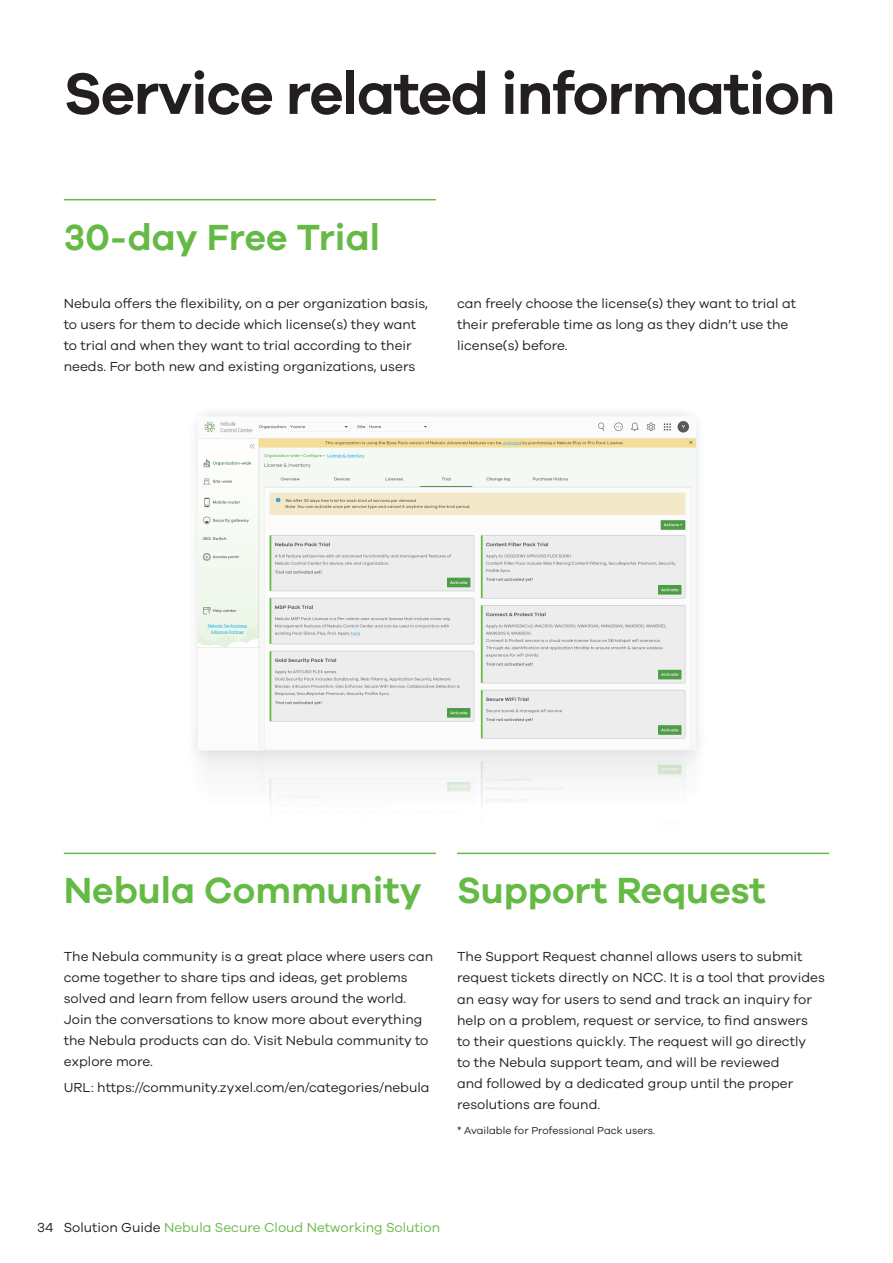
<style>
.page{position:relative;width:893px;height:1263px;background:#fff}
.page>*{position:absolute;margin:0;border:0;box-sizing:border-box;transform-origin:0 0}
.t1{font:600 60px "Galano Grotesque";letter-spacing:-.025em;color:#231f20}
.t2{font:600 37.5px "Galano Grotesque";color:#65ba45}
.t3{font:13.5px/21px "Galano Grotesque";color:#231f20}
.t4{font:13.5px "Galano Grotesque";color:#65ba45}
.t5{font:10.5px "Galano Grotesque";color:#231f20}
.s1{color:#231f20}
</style>
<div class="page">
<img style="left:155px;top:412px;width:584px;height:443px">
<hr style="left:64px;top:853px;width:372px;height:1px;background:#65ba45">
<hr style="left:64px;top:199px;width:372px;height:1px;background:#65ba45">
<hr style="left:457px;top:853px;width:372px;height:1px;background:#65ba45">
<h1 class="t1" style="left:64px;top:57px;width:773px">Service related information</h1>
<h2 class="t2" style="left:64px;top:214px;width:318px">30-day Free Trial</h2>
<p class="t3" style="left:64px;top:292px;width:366px">Nebula offers the flexibility, on a per organization basis, to users for them to decide which license(s) they want to trial and when they want to trial according to their needs. For both new and existing organizations, users</p>
<p class="t3" style="left:457px;top:292px;width:340px">can freely choose the license(s) they want to trial at their preferable time as long as they didn’t use the license(s) before.</p>
<h2 class="t2" style="left:64px;top:868px;width:359px">Nebula Community</h2>
<p class="t3" style="left:64px;top:946px;width:371px">The Nebula community is a great place where users can come together to share tips and ideas, get problems solved and learn from fellow users around the world.<br>Join the conversations to know more about everything the Nebula products can do. Visit Nebula community to explore more.</p>
<p class="t3" style="left:64px;top:1076px;width:367px">URL: https://community.zyxel.com/en/categories/nebula</p>
<h2 class="t2" style="left:457px;top:868px;width:310px">Support Request</h2>
<p class="t3" style="left:457px;top:946px;width:369px">The Support Request channel allows users to submit request tickets directly on NCC. It is a tool that provides an easy way for users to send and track an inquiry for help on a problem, request or service, to find answers<br>to their questions quickly. The request will go directly<br>to the Nebula support team, and will be reviewed<br>and followed by a dedicated group until the proper resolutions are found.</p>
<p class="t5" style="left:457px;top:1124px;width:200px">* Available for Professional Pack users.</p>
<p class="t4" style="left:37px;top:1219px;width:404px"><span class="s1">34 Solution Guide</span> Nebula Secure Cloud Networking Solution</p>
</div>
